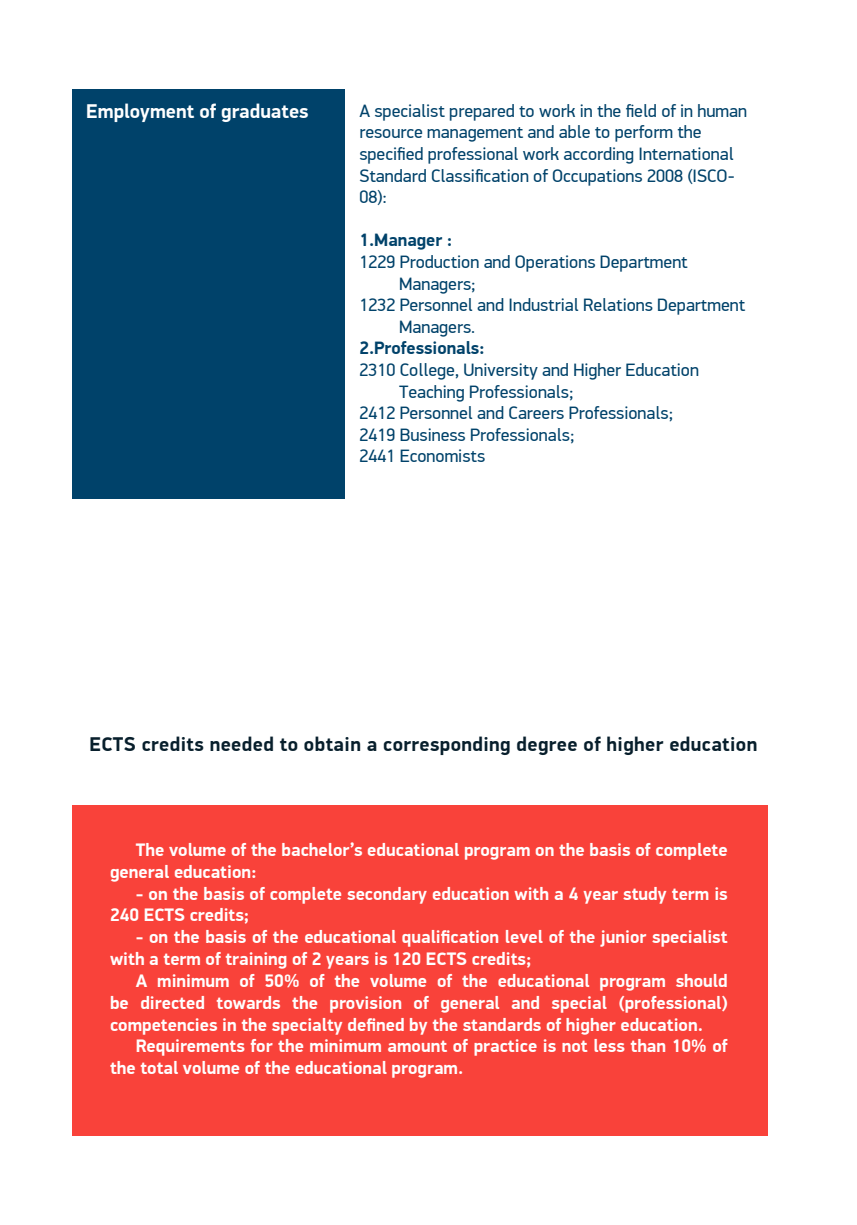
<style>
.page{position:relative;width:857px;height:1225px;background:#fff}
.page>*{position:absolute;margin:0;border:0;box-sizing:border-box;transform-origin:0 0}
.t1{font:700 20px "PF Din Display Pro";letter-spacing:.02em;color:#081f2c}
.t2{font:700 20px "PF Din Display Pro";color:#fff}
.t3{font:700 18.2px/21.8px "PF Din Display Pro";color:#fff}
.t4{font:18px/21.6px "PF Din Display Pro";color:#00426a}
.t5{font:700 18px "PF Din Display Pro";color:#00426a}
</style>
<div class="page">
<div style="left:72px;top:805px;width:695px;height:331px;background:#f9423a"></div>
<div style="left:72px;top:89px;width:273px;height:409px;background:#00426a"></div>
<p class="t2" style="left:86px;top:99px;width:224px">Employment of graduates</p>
<p class="t4" style="left:359px;top:100px;width:389px">A specialist prepared to work in the field of in human resource management and able to perform the specified professional work according International Standard Classification of Occupations 2008 (ISCO-08):</p>
<p class="t5" style="left:359px;top:229px;width:95px">1.Manager :</p>
<p class="t4" style="left:359px;top:251px;width:330px">1229 Production and Operations Department</p>
<p class="t4" style="left:399px;top:273px;width:78px">Managers;</p>
<p class="t4" style="left:359px;top:294px;width:387px">1232 Personnel and Industrial Relations Department</p>
<p class="t4" style="left:399px;top:316px;width:77px">Managers.</p>
<p class="t5" style="left:359px;top:337px;width:127px">2.Professionals:</p>
<p class="t4" style="left:359px;top:359px;width:341px">2310 College, University and Higher Education</p>
<p class="t4" style="left:399px;top:381px;width:176px">Teaching Professionals;</p>
<p class="t4" style="left:359px;top:402px;width:315px">2412 Personnel and Careers Professionals;</p>
<p class="t4" style="left:359px;top:424px;width:216px">2419 Business Professionals;</p>
<p class="t4" style="left:359px;top:446px;width:127px">2441 Economists</p>
<p class="t1" style="left:89px;top:732px;width:669px">ECTS credits needed to obtain a corresponding degree of higher education</p>
<p class="t3" style="left:110px;top:839px;width:619px;text-indent:26px">The volume of the bachelor’s educational program on the basis of complete general education:</p>
<p class="t3" style="left:110px;top:883px;width:619px;text-indent:26px">- on the basis of complete secondary education with a 4 year study term is<br>240 ECTS credits;</p>
<p class="t3" style="left:110px;top:926px;width:619px;text-indent:26px">- on the basis of the educational qualification level of the junior specialist with a term of training of 2 years is 120 ECTS credits;</p>
<p class="t3" style="left:110px;top:970px;width:619px;text-align:justify;text-indent:26px">A minimum of 50% of the volume of the educational program should be directed towards the provision of general and special (professional) competencies in the specialty defined by the standards of higher education.</p>
<p class="t3" style="left:110px;top:1035px;width:618px;text-indent:26px">Requirements for the minimum amount of practice is not less than 10% of the total volume of the educational program.</p>
</div>
